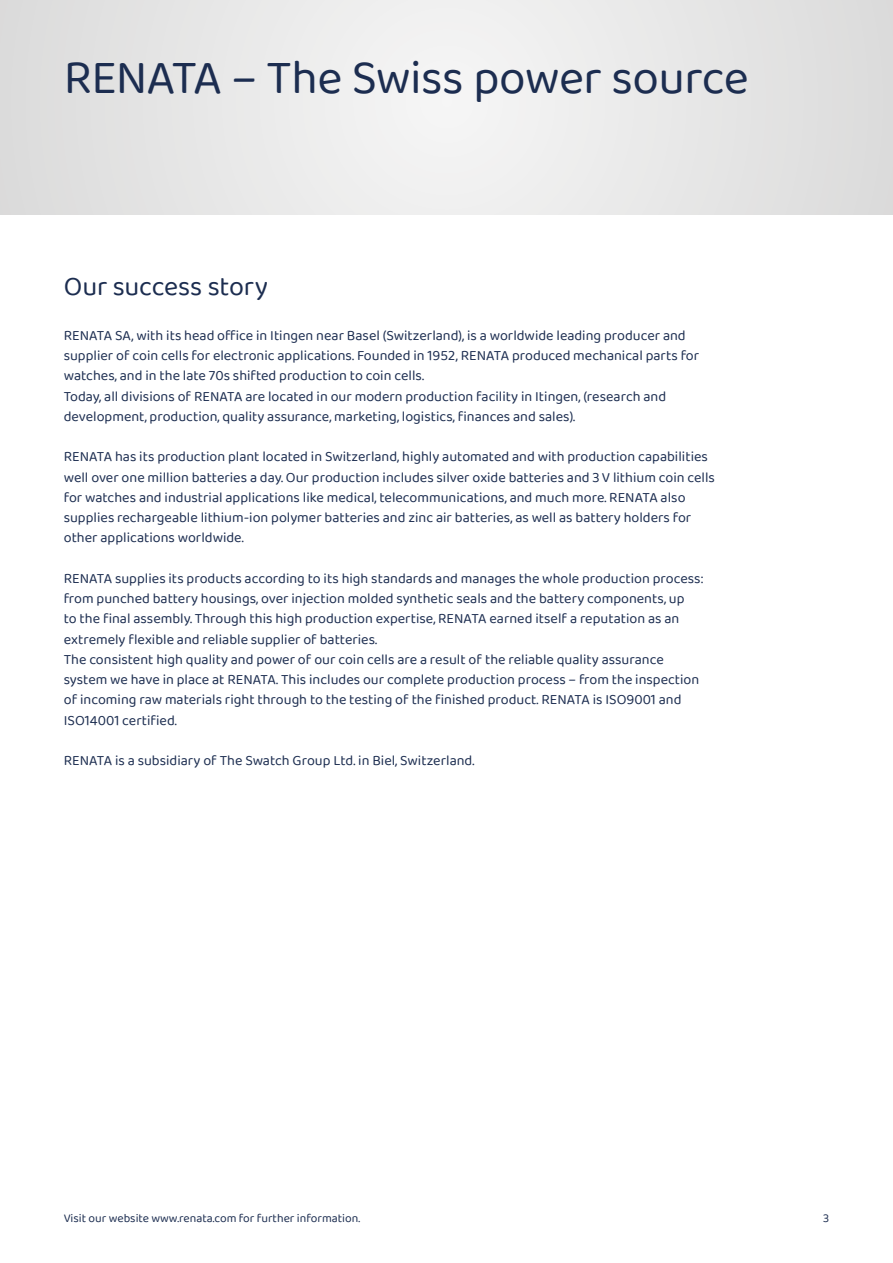
<style>
.page{position:relative;width:893px;height:1263px;background:#fff}
.page>*{position:absolute;margin:0;border:0;box-sizing:border-box;transform-origin:0 0}
.t1{font:48px "Baloo Tamma 2";letter-spacing:-.01em;color:#1c2d50}
.t2{font:27px "Baloo Tamma 2";letter-spacing:-.005em;color:#1c2d50}
.t3{font:14.25px/20.2px "Baloo Tamma 2";color:#1c2d50}
.t4{font:12px "Baloo Tamma 2";color:#1c2d50}
</style>
<div class="page">
<div style="left:0;top:0;width:893px;height:215px;background:#e8e8e8"></div>
<h1 class="t1" style="left:64px;top:49px;width:686px">RENATA – The Swiss power source</h1>
<h2 class="t2" style="left:64px;top:270px;width:206px">Our success story</h2>
<p class="t3" style="left:64px;top:325px;width:637px">RENATA SA, with its head office in Itingen near Basel (Switzerland), is a worldwide leading producer and supplier of coin cells for electronic applications. Founded in 1952, RENATA produced mechanical parts for watches, and in the late 70s shifted production to coin cells.<br>Today, all divisions of RENATA are located in our modern production facility in Itingen, (research and development, production, quality assurance, marketing, logistics, finances and sales).</p>
<p class="t3" style="left:64px;top:446px;width:653px">RENATA has its production plant located in Switzerland, highly automated and with production capabilities well over one million batteries a day. Our production includes silver oxide batteries and 3 V lithium coin cells for watches and industrial applications like medical, telecommunications, and much more. RENATA also supplies rechargeable lithium-ion polymer batteries and zinc air batteries, as well as battery holders for other applications worldwide.</p>
<p class="t3" style="left:64px;top:568px;width:641px">RENATA supplies its products according to its high standards and manages the whole production process: from punched battery housings, over injection molded synthetic seals and the battery components, up<br>to the final assembly. Through this high production expertise, RENATA earned itself a reputation as an extremely flexible and reliable supplier of batteries.<br>The consistent high quality and power of our coin cells are a result of the reliable quality assurance system we have in place at RENATA. This includes our complete production process – from the inspection of incoming raw materials right through to the testing of the finished product. RENATA is ISO9001 and ISO14001 certified.</p>
<p class="t3" style="left:64px;top:750px;width:412px">RENATA is a subsidiary of The Swatch Group Ltd. in Biel, Switzerland.</p>
<p class="t4" style="left:64px;top:1210px;width:298px">Visit our website www.renata.com for further information.</p>
<p class="t4" style="left:823px;top:1210px;width:8px">3</p>
</div>
